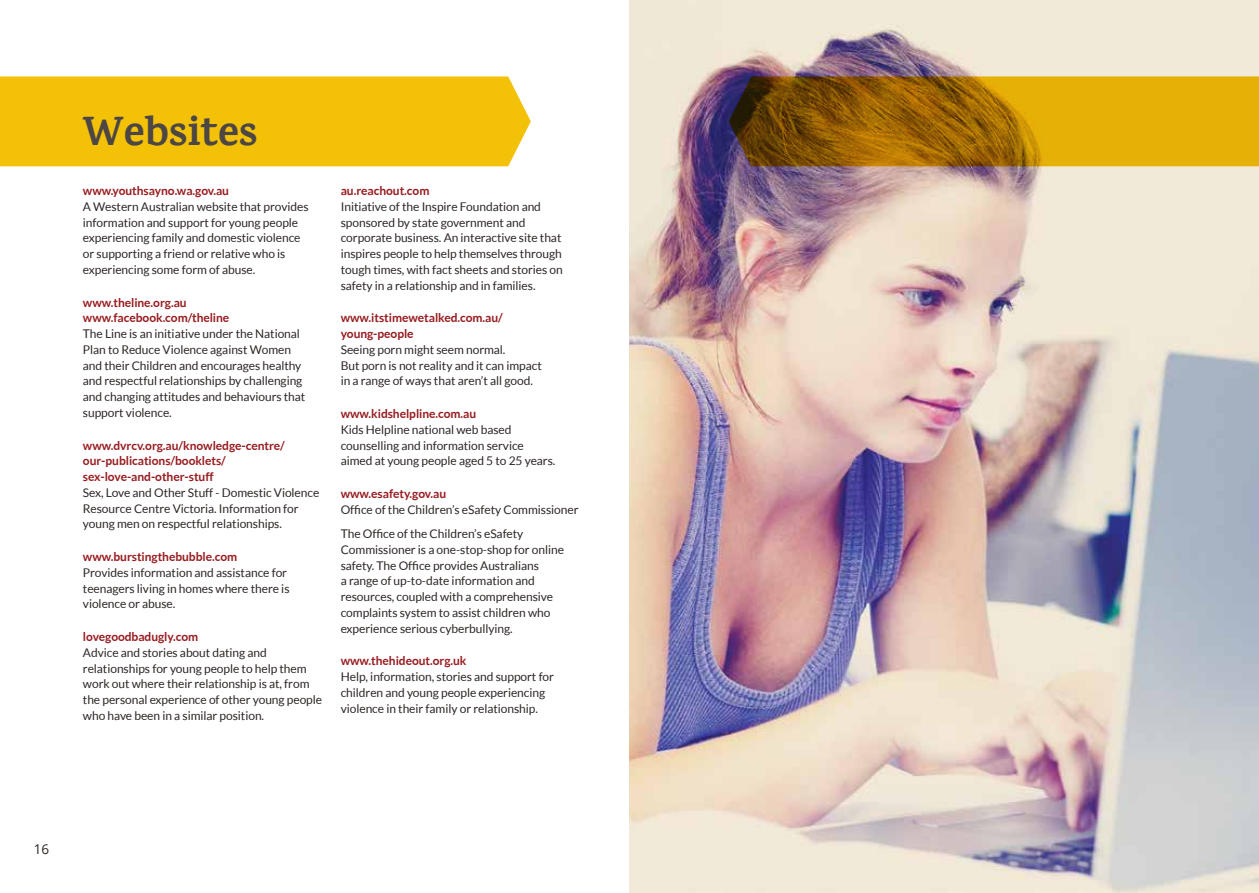
<style>
.page{position:relative;width:1259px;height:893px;background:#fff}
.page>*{position:absolute;margin:0;border:0;box-sizing:border-box;transform-origin:0 0}
.t1{font:700 42px "Karma";color:#4c4644}
.t2{font:13.5px "Open Sans";color:#2c2624}
.t3{font:12px/15.8px "Lato";letter-spacing:-.005em;color:#2c2624}
.t4{font:700 12px/15.8px "Lato";letter-spacing:-.005em;color:#971c20}
</style>
<div class="page">
<div style="left:0;top:76px;width:531px;height:90px;background:#f3c108"></div>
<img style="left:629px;top:0;width:630px;height:893px">
<svg style="left:729px;top:76px;width:530px;height:90px;background:#b28008"></svg>
<h1 class="t1" style="left:83px;top:106px;width:176px">Websites</h1>
<p class="t4" style="left:83px;top:183px;width:148px">www.youthsayno.wa.gov.au</p>
<p class="t3" style="left:83px;top:199px;width:227px">A Western Australian website that provides information and support for young people experiencing family and domestic violence or supporting a friend or relative who is experiencing some form of abuse.</p>
<p class="t4" style="left:83px;top:294px;width:148px">www.theline.org.au www.facebook.com/theline</p>
<p class="t3" style="left:83px;top:326px;width:224px">The Line is an initiative under the National Plan to Reduce Violence against Women and their Children and encourages healthy and respectful relationships by challenging and changing attitudes and behaviours that support violence.</p>
<p class="t4" style="left:83px;top:437px;width:203px">www.dvrcv.org.au/knowledge-centre/ our-publications/booklets/ sex-love-and-other-stuff</p>
<p class="t3" style="left:83px;top:485px;width:238px">Sex, Love and Other Stuff - Domestic Violence<br>Resource Centre Victoria. Information for young men on respectful relationships.</p>
<p class="t4" style="left:83px;top:549px;width:156px">www.burstingthebubble.com</p>
<p class="t3" style="left:83px;top:565px;width:208px">Provides information and assistance for teenagers living in homes where there is violence or abuse.</p>
<p class="t4" style="left:83px;top:629px;width:117px">lovegoodbadugly.com</p>
<p class="t3" style="left:83px;top:645px;width:241px">Advice and stories about dating and relationships for young people to help them work out where their relationship is at, from the personal experience of other young people who have been in a similar position.</p>
<p class="t4" style="left:341px;top:183px;width:90px">au.reachout.com</p>
<p class="t3" style="left:341px;top:199px;width:224px">Initiative of the Inspire Foundation and sponsored by state government and corporate business. An interactive site that inspires people to help themselves through tough times, with fact sheets and stories on safety in a relationship and in families.</p>
<p class="t4" style="left:341px;top:310px;width:164px">www.itstimewetalked.com.au/ young-people</p>
<p class="t3" style="left:341px;top:342px;width:202px">Seeing porn might seem normal.<br>But porn is not reality and it can impact in a range of ways that aren’t all good.</p>
<p class="t4" style="left:341px;top:406px;width:137px">www.kidshelpline.com.au</p>
<p class="t3" style="left:341px;top:421px;width:216px">Kids Helpline national web based counselling and information service aimed at young people aged 5 to 25 years.</p>
<p class="t4" style="left:341px;top:486px;width:107px">www.esafety.gov.au</p>
<p class="t3" style="left:341px;top:497px;width:239px;line-height:24.3px">Office of the Children’s eSafety Commissioner<br>The Office of the Children’s eSafety</p>
<p class="t3" style="left:341px;top:541px;width:225px">Commissioner is a one-stop-shop for online safety. The Office provides Australians<br>a range of up-to-date information and resources, coupled with a comprehensive complaints system to assist children who experience serious cyberbullying.</p>
<p class="t4" style="left:341px;top:653px;width:127px">www.thehideout.org.uk</p>
<p class="t3" style="left:341px;top:669px;width:215px">Help, information, stories and support for children and young people experiencing violence in their family or relationship.</p>
<p class="t2" style="left:34px;top:839px;width:17px">16</p>
</div>
